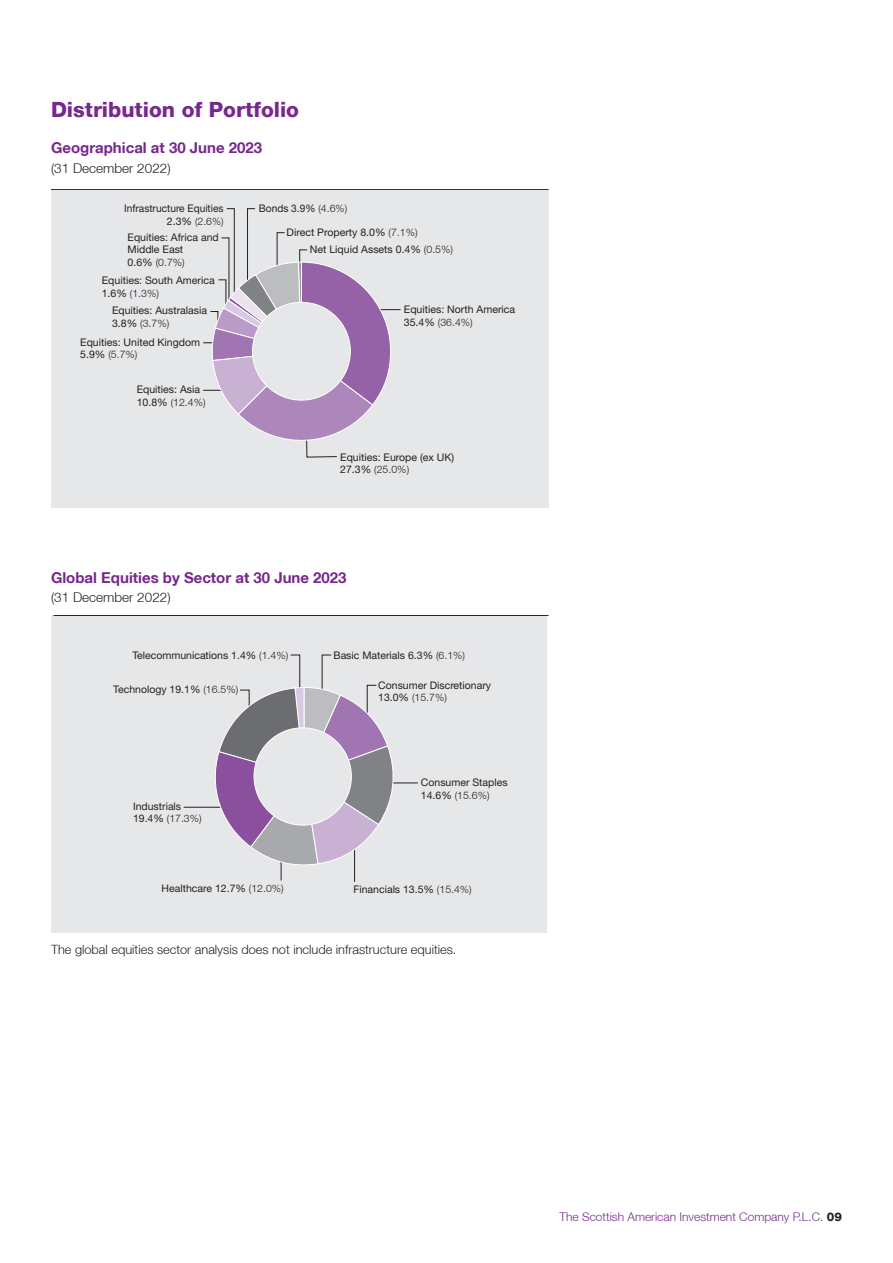
<style>
.page{position:relative;width:893px;height:1263px;background:#fff}
.page>*{position:absolute;margin:0;border:0;box-sizing:border-box;transform-origin:0 0}
.t1{font:800 21px "Helvetica Neue LT";color:#77278d}
.t2{font:700 15px "Helvetica Neue LT";color:#77278d}
.t3{font:300 13.5px "Helvetica Neue LT";color:#231f20}
.t4{font:300 12.75px "Helvetica Neue LT";color:#231f20}
.t5{font:300 12px "Helvetica Neue LT";color:#77278d}
.t6{font:10.5px/12.6px "Helvetica Neue LT";color:#231f20}
.s1{font-weight:300}
.s2{font-weight:800;color:#231f20}
</style>
<div class="page">
<div style="left:51px;top:615px;width:495px;height:317px;background:#e6e7e9"></div>
<hr style="left:54px;top:615px;width:495px;height:1px;background:#231f20">
<svg style="left:183px;top:655px;width:235px;height:227px"></svg>
<svg style="left:209px;top:687px;width:188px;height:181px"></svg>
<div style="left:254px;top:728px;width:97px;height:97px;background:#e6e7e9;border-radius:50%"></div>
<div style="left:51px;top:189px;width:498px;height:319px;background:#e6e7e9"></div>
<hr style="left:51px;top:189px;width:498px;height:1px;background:#231f20">
<hr style="left:366px;top:309px;width:35px;height:1px;background:#231f20">
<svg style="left:203px;top:208px;width:188px;height:249px"></svg>
<div style="left:253px;top:302px;width:97px;height:98px;background:#e6e7e9;border-radius:50%"></div>
<h1 class="t1" style="left:51px;top:97px;width:250px">Distribution of Portfolio</h1>
<h2 class="t2" style="left:51px;top:139px;width:213px">Geographical at 30 June 2023</h2>
<p class="t3" style="left:51px;top:160px;width:121px">(31 December 2022)</p>
<p class="t6" style="left:124px;top:202px;width:101px">Infrastructure Equities</p>
<p class="t6" style="left:259px;top:202px;width:90px">Bonds 3.9% <span class="s1">(4.6%)</span></p>
<p class="t6" style="left:128px;top:213px;width:97px;line-height:15.8px;text-indent:39px">2.3% <span class="s1">(2.6%)<br></span>Equities: Africa and</p>
<p class="t6" style="left:128px;top:243px;width:59px">Middle East<br>0.6% <span class="s1">(0.7%)</span></p>
<p class="t6" style="left:287px;top:226px;width:133px">Direct Property 8.0% <span class="s1">(7.1%)</span></p>
<p class="t6" style="left:310px;top:242px;width:145px">Net Liquid Assets 0.4% <span class="s1">(0.5%)</span></p>
<p class="t6" style="left:102px;top:274px;width:114px">Equities: South America<br>1.6% <span class="s1">(1.3%)</span></p>
<p class="t6" style="left:112px;top:304px;width:97px">Equities: Australasia<br>3.8% <span class="s1">(3.7%)</span></p>
<p class="t6" style="left:80px;top:335px;width:121px">Equities: United Kingdom<br>5.9% <span class="s1">(5.7%)</span></p>
<p class="t6" style="left:137px;top:383px;width:70px">Equities: Asia<br>10.8% <span class="s1">(12.4%)</span></p>
<p class="t6" style="left:404px;top:303px;width:113px">Equities: North America<br>35.4% <span class="s1">(36.4%)</span></p>
<p class="t6" style="left:340px;top:450px;width:116px">Equities: Europe (ex UK)<br>27.3% <span class="s1">(25.0%)</span></p>
<h2 class="t2" style="left:51px;top:568px;width:297px">Global Equities by Sector at 30 June 2023</h2>
<p class="t3" style="left:51px;top:589px;width:121px">(31 December 2022)</p>
<p class="t6" style="left:132px;top:649px;width:157px">Telecommunications 1.4% <span class="s1">(1.4%)</span></p>
<p class="t6" style="left:113px;top:683px;width:126px">Technology 19.1% <span class="s1">(16.5%)</span></p>
<p class="t6" style="left:133px;top:799px;width:70px">Industrials<br>19.4% <span class="s1">(17.3%)</span></p>
<p class="t6" style="left:333px;top:648px;width:133px">Basic Materials 6.3% <span class="s1">(6.1%)</span></p>
<p class="t6" style="left:378px;top:678px;width:114px">Consumer Discretionary<br>13.0% <span class="s1">(15.7%)</span></p>
<p class="t6" style="left:421px;top:776px;width:88px">Consumer Staples<br>14.6% <span class="s1">(15.6%)</span></p>
<p class="t6" style="left:162px;top:881px;width:124px">Healthcare 12.7% <span class="s1">(12.0%)</span></p>
<p class="t6" style="left:353px;top:882px;width:120px">Financials 13.5% <span class="s1">(15.4%)</span></p>
<p class="t4" style="left:51px;top:941px;width:407px">The global equities sector analysis does not include infrastructure equities.</p>
<p class="t5" style="left:559px;top:1209px;width:284px">The Scottish American Investment Company P.L.C. <span class="s2">09</span></p>
</div>
